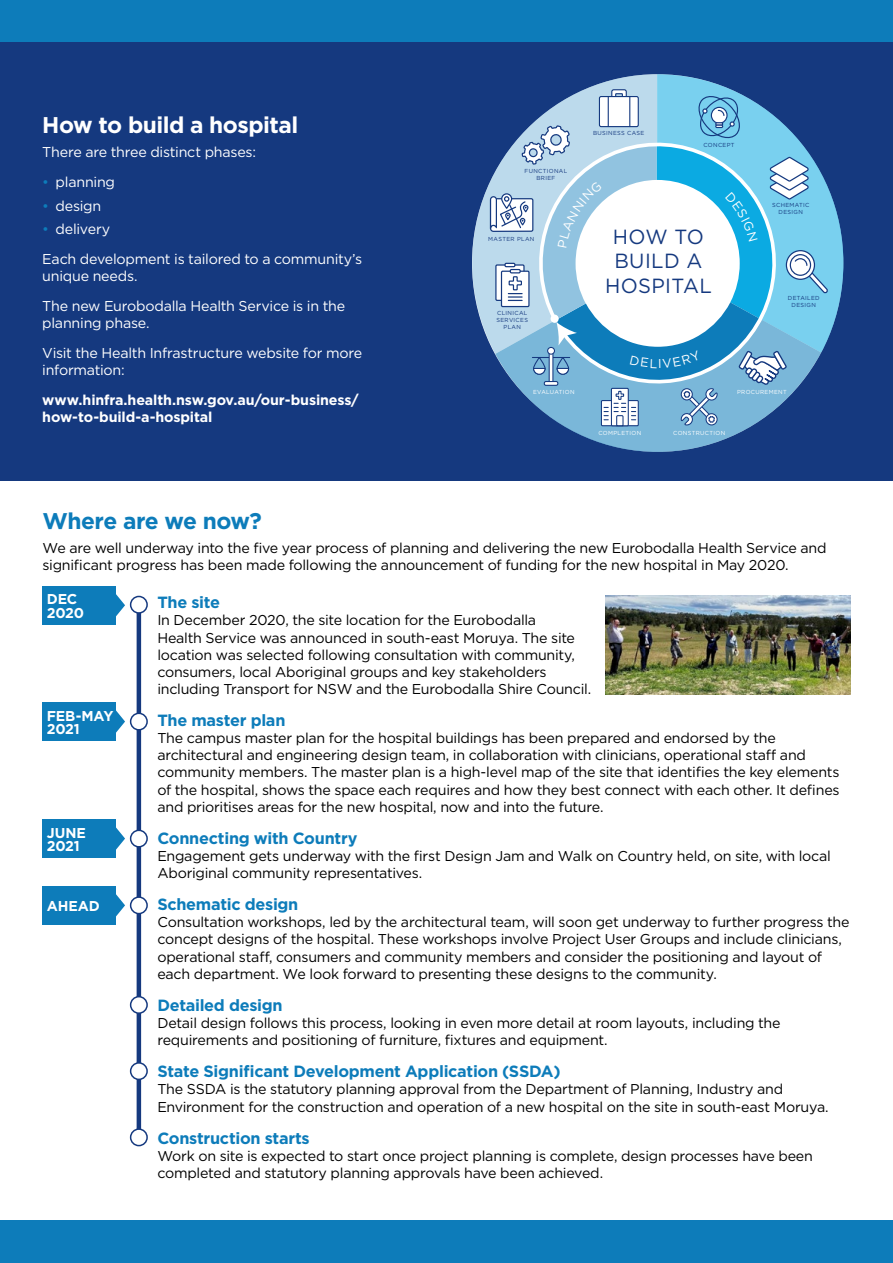
<style>
.page{position:relative;width:893px;height:1263px;background:#fff}
.page>*{position:absolute;margin:0;border:0;box-sizing:border-box;transform-origin:0 0}
.t1{font:700 22.8px "Gotham";letter-spacing:-.025em;color:#fff}
.t2{font:700 22.8px "Gotham";letter-spacing:-.025em;color:#0d7cba}
.t3{font:20.55px/24.6px "Gotham";letter-spacing:.02em;color:#15397f;text-align:center}
.t4{font:700 16.2px "Gotham";letter-spacing:-.015em;color:#0d7cba}
.t5{font:14.25px/17.1px "Gotham";letter-spacing:-.015em;color:#000}
.t6{font:14.25px/29.8px "Gotham";letter-spacing:-.015em;color:#fff}
.t7{font:700 14.25px/13.5px "Gotham";letter-spacing:-.01em;color:#fff}
.t8{font:5.85px/6.9px "Gotham";letter-spacing:.06em;color:#15397f;text-align:center}
.t9{font:5.85px "Gotham";letter-spacing:.06em;color:#fff}
.s1{color:#0d7cba}
</style>
<div class="page">
<div style="left:0;top:0;width:893px;height:43px;background:#0d7cba"></div>
<div style="left:0;top:1220px;width:893px;height:43px;background:#0d7cba"></div>
<svg style="left:116px;top:594px;width:9px;height:23px"></svg>
<svg style="left:116px;top:710px;width:9px;height:23px"></svg>
<svg style="left:116px;top:827px;width:9px;height:23px"></svg>
<svg style="left:116px;top:894px;width:9px;height:23px"></svg>
<div style="left:43px;top:586px;width:73px;height:38px;background:#0d7cba"></div>
<div style="left:43px;top:702px;width:73px;height:39px;background:#0d7cba"></div>
<div style="left:43px;top:819px;width:73px;height:39px;background:#0d7cba"></div>
<div style="left:43px;top:886px;width:73px;height:38px;background:#0d7cba"></div>
<hr style="left:137px;top:605px;width:4px;height:535px;background:#15397f">
<div style="left:131px;top:596px;width:16px;height:17px;background:#fff;border-radius:50%"></div>
<div style="left:130px;top:596px;width:18px;height:18px;border:2px solid #15397f;border-radius:50%"></div>
<div style="left:131px;top:713px;width:16px;height:17px;background:#fff;border-radius:50%"></div>
<div style="left:130px;top:712px;width:18px;height:18px;border:2px solid #15397f;border-radius:50%"></div>
<div style="left:131px;top:830px;width:16px;height:17px;background:#fff;border-radius:50%"></div>
<div style="left:130px;top:829px;width:18px;height:18px;border:2px solid #15397f;border-radius:50%"></div>
<div style="left:131px;top:897px;width:16px;height:16px;background:#fff;border-radius:50%"></div>
<div style="left:130px;top:896px;width:18px;height:18px;border:2px solid #15397f;border-radius:50%"></div>
<div style="left:131px;top:997px;width:16px;height:16px;background:#fff;border-radius:50%"></div>
<div style="left:130px;top:996px;width:18px;height:18px;border:2px solid #15397f;border-radius:50%"></div>
<div style="left:131px;top:1063px;width:16px;height:16px;background:#fff;border-radius:50%"></div>
<div style="left:130px;top:1062px;width:18px;height:18px;border:2px solid #15397f;border-radius:50%"></div>
<div style="left:131px;top:1129px;width:16px;height:16px;background:#fff;border-radius:50%"></div>
<div style="left:130px;top:1128px;width:18px;height:18px;border:2px solid #15397f;border-radius:50%"></div>
<img style="left:605px;top:595px;width:245px;height:99px">
<div style="left:0;top:43px;width:893px;height:438px;background:#15397f"></div>
<svg style="left:657px;top:74px;width:186px;height:262px"></svg>
<svg style="left:472px;top:74px;width:185px;height:268px"></svg>
<svg style="left:489px;top:85px;width:340px;height:367px"></svg>
<h1 class="t1" style="left:42px;top:110px;width:257px">How to build a hospital</h1>
<p class="t6" style="left:42px;top:137px;width:215px">There are three distinct phases:</p>
<p class="t6" style="left:42px;top:167px;width:74px"><span class="s1">•</span> planning</p>
<p class="t6" style="left:42px;top:190px;width:61px"><span class="s1">•</span> design</p>
<p class="t6" style="left:42px;top:214px;width:321px"><span class="s1">•</span> delivery<br>Each development is tailored to a community’s</p>
<p class="t6" style="left:42px;top:261px;width:304px">unique needs.<br>The new Eurobodalla Health Service is in the</p>
<p class="t6" style="left:42px;top:308px;width:321px">planning phase.<br>Visit the Health Infrastructure website for more</p>
<p class="t6" style="left:42px;top:355px;width:84px">information:</p>
<p class="t7" style="left:42px;top:391px;width:318px;line-height:17.1px">www.hinfra.health.nsw.gov.au/our-business/ how-to-build-a-hospital</p>
<p class="t8" style="left:525px;top:167px;width:44px">FUNCTIONAL<br>BRIEF</p>
<p class="t8" style="left:488px;top:235px;width:48px">MASTER PLAN</p>
<p class="t8" style="left:496px;top:309px;width:33px">CLINICAL<br>SERVICES<br>PLAN</p>
<p class="t8" style="left:593px;top:129px;width:53px">BUSINESS CASE</p>
<p class="t8" style="left:703px;top:141px;width:33px">CONCEPT</p>
<h2 class="t3" style="left:605px;top:224px;width:108px">HOW TO<br>BUILD A<br>HOSPITAL</h2>
<p class="t8" style="left:772px;top:202px;width:39px">SCHEMATIC<br>DESIGN</p>
<p class="t8" style="left:788px;top:295px;width:33px">DETAILED<br>DESIGN</p>
<p class="t9" style="left:533px;top:388px;width:43px">EVALUATION</p>
<p class="t9" style="left:737px;top:388px;width:51px">PROCUREMENT</p>
<p class="t9" style="left:598px;top:429px;width:44px">COMPLETION</p>
<p class="t9" style="left:673px;top:429px;width:53px">CONSTRUCTION</p>
<h1 class="t2" style="left:43px;top:506px;width:221px">Where are we now?</h1>
<p class="t5" style="left:43px;top:539px;width:786px">We are well underway into the five year process of planning and delivering the new Eurobodalla Health Service and significant progress has been made following the announcement of funding for the new hospital in May 2020.</p>
<p class="t4" style="left:157px;top:592px;width:64px">The site</p>
<p class="t5" style="left:157px;top:611px;width:435px">In December 2020, the site location for the Eurobodalla<br>Health Service was announced in south-east Moruya. The site location was selected following consultation with community, consumers, local Aboriginal groups and key stakeholders including Transport for NSW and the Eurobodalla Shire Council.</p>
<p class="t4" style="left:157px;top:710px;width:130px">The master plan</p>
<p class="t5" style="left:157px;top:729px;width:684px">The campus master plan for the hospital buildings has been prepared and endorsed by the architectural and engineering design team, in collaboration with clinicians, operational staff and community members. The master plan is a high-level map of the site that identifies the key elements of the hospital, shows the space each requires and how they best connect with each other. It defines and prioritises areas for the new hospital, now and into the future.</p>
<p class="t4" style="left:157px;top:827px;width:202px">Connecting with Country</p>
<p class="t5" style="left:157px;top:847px;width:675px">Engagement gets underway with the first Design Jam and Walk on Country held, on site, with local<br>Aboriginal community representatives.</p>
<p class="t4" style="left:157px;top:894px;width:143px">Schematic design</p>
<p class="t5" style="left:157px;top:913px;width:694px">Consultation workshops, led by the architectural team, will soon get underway to further progress the concept designs of the hospital. These workshops involve Project User Groups and include clinicians, operational staff, consumers and community members and consider the positioning and layout of each department. We look forward to presenting these designs to the community.</p>
<p class="t4" style="left:157px;top:994px;width:127px">Detailed design</p>
<p class="t5" style="left:157px;top:1014px;width:625px">Detail design follows this process, looking in even more detail at room layouts, including the requirements and positioning of furniture, fixtures and equipment.</p>
<p class="t4" style="left:157px;top:1061px;width:405px">State Significant Development Application (SSDA)</p>
<p class="t5" style="left:157px;top:1080px;width:673px">The SSDA is the statutory planning approval from the Department of Planning, Industry and<br>Environment for the construction and operation of a new hospital on the site in south-east Moruya.</p>
<p class="t4" style="left:157px;top:1127px;width:154px">Construction starts</p>
<p class="t5" style="left:157px;top:1147px;width:657px">Work on site is expected to start once project planning is complete, design processes have been completed and statutory planning approvals have been achieved.</p>
<p class="t7" style="left:47px;top:592px;width:39px">DEC<br>2020</p>
<p class="t7" style="left:47px;top:709px;width:68px">FEB-MAY<br>2021</p>
<p class="t7" style="left:47px;top:826px;width:41px">JUNE<br>2021</p>
<p class="t7" style="left:47px;top:899px;width:55px">AHEAD</p>
</div>
